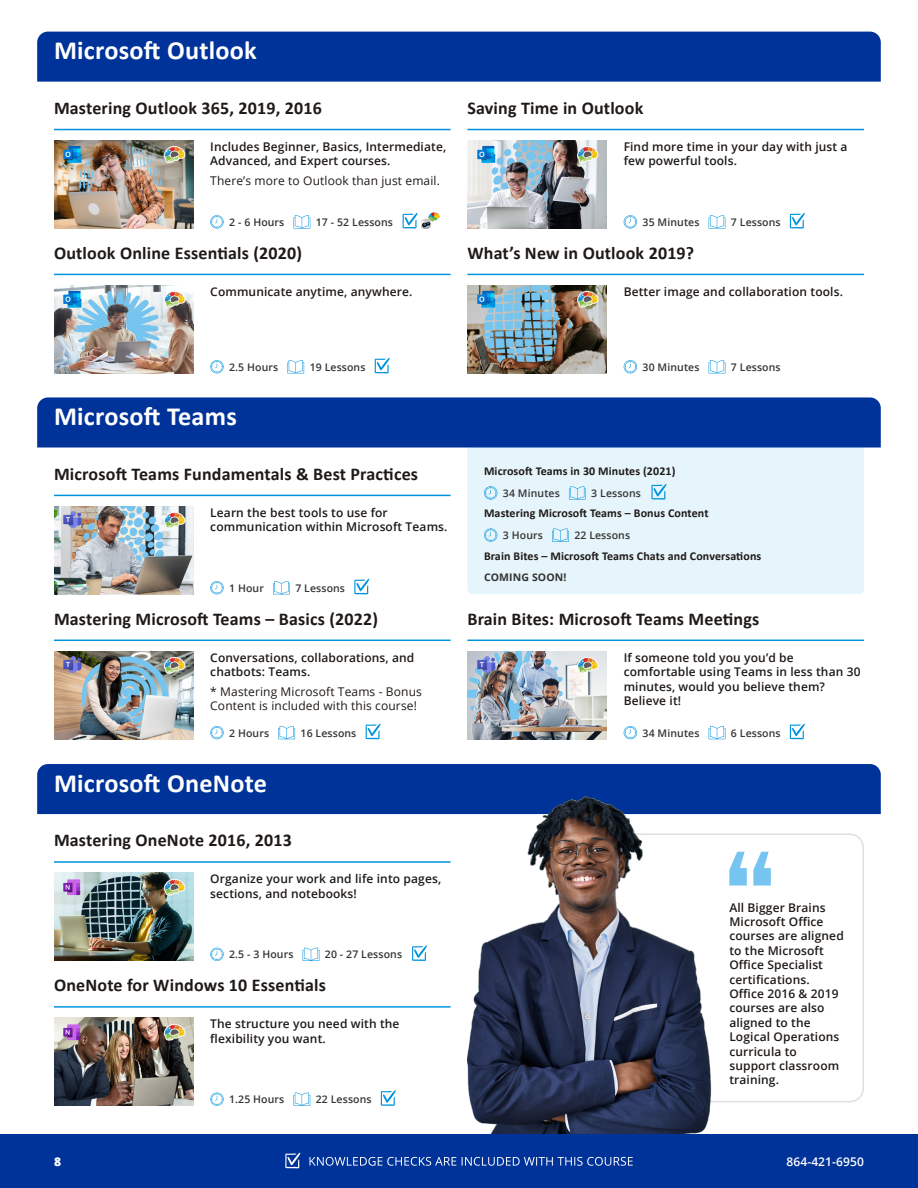
<style>
.page{position:relative;width:918px;height:1188px;background:#fff}
.page>*{position:absolute;margin:0;border:0;box-sizing:border-box;transform-origin:0 0}
.t1{font:700 26.25px "Calibri";letter-spacing:.01em;color:#fff}
.t2{font:700 18px "Calibri";letter-spacing:.01em;color:#1f1a17}
.t3{font:600 12px/14.4px "Open Sans";letter-spacing:.01em;color:#1f1a17}
.t4{font:600 12px/14.4px "Open Sans";letter-spacing:.01em;color:#201b18}
.t5{font:700 12px "Calibri";letter-spacing:.01em;color:#1f1a17}
.t6{font:12px/14.4px "Open Sans";letter-spacing:.01em;color:#1f1a17}
.t7{font:600 12px "Open Sans";letter-spacing:.01em;color:#fff}
.t8{font:800 12px "Open Sans";color:#fff}
.t9{font:600 10.5px "Open Sans";letter-spacing:.01em;color:#353434}
.t10{font:700 10.5px "Open Sans";letter-spacing:.01em;color:#353434}
</style>
<div class="page">
<div style="left:467px;top:439px;width:397px;height:155px;background:#e6f4fb;border-radius:5px"></div>
<div style="left:581px;top:834px;width:283px;height:268px;border:2px solid #c0c0c0;border-radius:14px"></div>
<div style="left:37px;top:32px;width:844px;height:50px;background:#039"></div>
<div style="left:37px;top:764px;width:844px;height:50px;background:#039"></div>
<div style="left:37px;top:397px;width:844px;height:51px;background:#039"></div>
<svg style="left:294px;top:215px;width:16px;height:14px"></svg>
<svg style="left:303px;top:948px;width:16px;height:13px"></svg>
<svg style="left:273px;top:581px;width:17px;height:13px"></svg>
<svg style="left:287px;top:360px;width:17px;height:13px"></svg>
<svg style="left:293px;top:1093px;width:17px;height:13px"></svg>
<svg style="left:278px;top:726px;width:17px;height:13px"></svg>
<svg style="left:709px;top:215px;width:16px;height:14px"></svg>
<svg style="left:709px;top:360px;width:16px;height:13px"></svg>
<svg style="left:709px;top:726px;width:16px;height:13px"></svg>
<div style="left:0;top:1134px;width:918px;height:54px;background:#039"></div>
<hr style="left:54px;top:129px;width:397px;height:1px;background:#0093dd">
<hr style="left:54px;top:861px;width:397px;height:2px;background:#0093dd">
<hr style="left:54px;top:495px;width:397px;height:1px;background:#0093dd">
<hr style="left:54px;top:274px;width:397px;height:1px;background:#0093dd">
<hr style="left:54px;top:1006px;width:397px;height:2px;background:#0093dd">
<hr style="left:54px;top:640px;width:397px;height:1px;background:#0093dd">
<hr style="left:467px;top:129px;width:397px;height:1px;background:#0093dd">
<hr style="left:467px;top:274px;width:397px;height:1px;background:#0093dd">
<hr style="left:467px;top:640px;width:397px;height:1px;background:#0093dd">
<svg style="left:210px;top:215px;width:14px;height:14px"></svg>
<svg style="left:210px;top:948px;width:14px;height:13px"></svg>
<svg style="left:210px;top:581px;width:14px;height:13px"></svg>
<svg style="left:210px;top:360px;width:14px;height:13px"></svg>
<svg style="left:210px;top:1093px;width:14px;height:13px"></svg>
<svg style="left:210px;top:726px;width:14px;height:13px"></svg>
<svg style="left:624px;top:215px;width:13px;height:14px"></svg>
<svg style="left:624px;top:360px;width:13px;height:13px"></svg>
<svg style="left:624px;top:726px;width:13px;height:13px"></svg>
<img style="left:421px;top:213px;width:18px;height:16px">
<svg style="left:402px;top:213px;width:16px;height:16px"></svg>
<svg style="left:412px;top:945px;width:15px;height:16px"></svg>
<svg style="left:354px;top:578px;width:16px;height:16px"></svg>
<svg style="left:374px;top:357px;width:16px;height:16px"></svg>
<svg style="left:380px;top:1090px;width:16px;height:16px"></svg>
<svg style="left:365px;top:723px;width:16px;height:16px"></svg>
<svg style="left:789px;top:213px;width:16px;height:16px"></svg>
<svg style="left:569px;top:486px;width:17px;height:14px"></svg>
<svg style="left:484px;top:486px;width:13px;height:14px"></svg>
<svg style="left:651px;top:484px;width:16px;height:16px"></svg>
<svg style="left:552px;top:528px;width:17px;height:14px"></svg>
<svg style="left:484px;top:528px;width:13px;height:14px"></svg>
<svg style="left:789px;top:723px;width:16px;height:16px"></svg>
<svg style="left:310px;top:1157px;width:323px;height:9px"></svg>
<svg style="left:285px;top:1152px;width:16px;height:16px"></svg>
<svg style="left:729px;top:852px;width:42px;height:34px"></svg>
<img style="left:54px;top:1018px;width:139px;height:88px">
<img style="left:54px;top:873px;width:139px;height:88px">
<img style="left:54px;top:506px;width:139px;height:88px">
<img style="left:54px;top:140px;width:139px;height:89px">
<img style="left:54px;top:651px;width:139px;height:88px">
<img style="left:54px;top:285px;width:139px;height:88px">
<img style="left:467px;top:140px;width:140px;height:89px">
<img style="left:467px;top:651px;width:140px;height:88px">
<img style="left:467px;top:285px;width:140px;height:88px">
<img style="left:467px;top:777px;width:245px;height:357px">
<h1 class="t1" style="left:54px;top:32px;width:204px">Microsoft Outlook</h1>
<h2 class="t2" style="left:54px;top:95px;width:269px">Mastering Outlook 365, 2019, 2016</h2>
<h2 class="t2" style="left:467px;top:95px;width:177px">Saving Time in Outlook</h2>
<p class="t3" style="left:210px;top:139px;width:237px">Includes Beginner, Basics, Intermediate,<br>Advanced, and Expert courses.</p>
<p class="t3" style="left:624px;top:139px;width:225px">Find more time in your day with just a few powerful tools.</p>
<p class="t6" style="left:210px;top:173px;width:231px">There’s more to Outlook than just email.</p>
<p class="t9" style="left:229px;top:215px;width:57px">2 - 6 Hours</p>
<p class="t9" style="left:316px;top:215px;width:79px">17 - 52 Lessons</p>
<p class="t9" style="left:643px;top:215px;width:58px">35 Minutes</p>
<p class="t9" style="left:731px;top:215px;width:51px">7 Lessons</p>
<h2 class="t2" style="left:54px;top:240px;width:249px">Outlook Online Essentials (2020)</h2>
<h2 class="t2" style="left:467px;top:240px;width:228px">What’s New in Outlook 2019?</h2>
<p class="t3" style="left:210px;top:284px;width:204px">Communicate anytime, anywhere.</p>
<p class="t3" style="left:624px;top:284px;width:221px">Better image and collaboration tools.</p>
<p class="t9" style="left:229px;top:360px;width:51px">2.5 Hours</p>
<h1 class="t1" style="left:54px;top:398px;width:184px">Microsoft Teams</h1>
<p class="t9" style="left:310px;top:360px;width:57px">19 Lessons</p>
<h2 class="t2" style="left:54px;top:461px;width:366px">Microsoft Teams Fundamentals &amp; Best Practices</h2>
<p class="t3" style="left:210px;top:505px;width:239px">Learn the best tools to use for communication within Microsoft Teams.</p>
<p class="t9" style="left:229px;top:581px;width:36px">1 Hour</p>
<p class="t9" style="left:295px;top:581px;width:51px">7 Lessons</p>
<h2 class="t2" style="left:54px;top:606px;width:326px">Mastering Microsoft Teams – Basics (2022)</h2>
<p class="t3" style="left:210px;top:650px;width:206px">Conversations, collaborations, and chatbots: Teams.</p>
<p class="t6" style="left:210px;top:684px;width:213px">* Mastering Microsoft Teams - Bonus<br>Content is included with this course!</p>
<p class="t9" style="left:229px;top:726px;width:41px">2 Hours</p>
<h1 class="t1" style="left:54px;top:764px;width:215px">Microsoft OneNote</h1>
<p class="t9" style="left:301px;top:726px;width:57px">16 Lessons</p>
<h2 class="t2" style="left:54px;top:828px;width:239px">Mastering OneNote 2016, 2013</h2>
<p class="t3" style="left:210px;top:872px;width:232px">Organize your work and life into pages, sections, and notebooks!</p>
<p class="t9" style="left:229px;top:947px;width:66px">2.5 - 3 Hours</p>
<p class="t9" style="left:325px;top:947px;width:79px">20 - 27 Lessons</p>
<h2 class="t2" style="left:54px;top:973px;width:274px">OneNote for Windows 10 Essentials</h2>
<p class="t3" style="left:210px;top:1017px;width:191px">The structure you need with the flexibility you want.</p>
<p class="t9" style="left:229px;top:1092px;width:57px">1.25 Hours</p>
<p class="t9" style="left:316px;top:1092px;width:57px">22 Lessons</p>
<p class="t9" style="left:643px;top:360px;width:58px">30 Minutes</p>
<p class="t9" style="left:731px;top:360px;width:51px">7 Lessons</p>
<p class="t5" style="left:484px;top:463px;width:193px">Microsoft Teams in 30 Minutes (2021)</p>
<p class="t9" style="left:503px;top:486px;width:58px">34 Minutes</p>
<p class="t9" style="left:591px;top:486px;width:51px">3 Lessons</p>
<p class="t5" style="left:484px;top:505px;width:226px">Mastering Microsoft Teams – Bonus Content</p>
<p class="t9" style="left:503px;top:528px;width:41px">3 Hours</p>
<p class="t9" style="left:574px;top:528px;width:57px">22 Lessons</p>
<p class="t5" style="left:484px;top:547px;width:279px">Brain Bites – Microsoft Teams Chats and Conversations</p>
<p class="t10" style="left:484px;top:570px;width:84px">COMING SOON!</p>
<h2 class="t2" style="left:467px;top:606px;width:293px">Brain Bites: Microsoft Teams Meetings</h2>
<p class="t3" style="left:624px;top:650px;width:238px">If someone told you you’d be comfortable using Teams in less than 30 minutes, would you believe them?<br>Believe it!</p>
<p class="t9" style="left:643px;top:726px;width:58px">34 Minutes</p>
<p class="t9" style="left:731px;top:726px;width:51px">6 Lessons</p>
<p class="t4" style="left:729px;top:900px;width:116px">All Bigger Brains<br>Microsoft Office courses are aligned to the Microsoft<br>Office Specialist certifications.<br>Office 2016 &amp; 2019 courses are also aligned to the<br>Logical Operations curricula to support classroom training.</p>
<p class="t8" style="left:54px;top:1152px;width:9px">8</p>
<p class="t7" style="left:786px;top:1153px;width:79px">864-421-6950</p>
</div>
